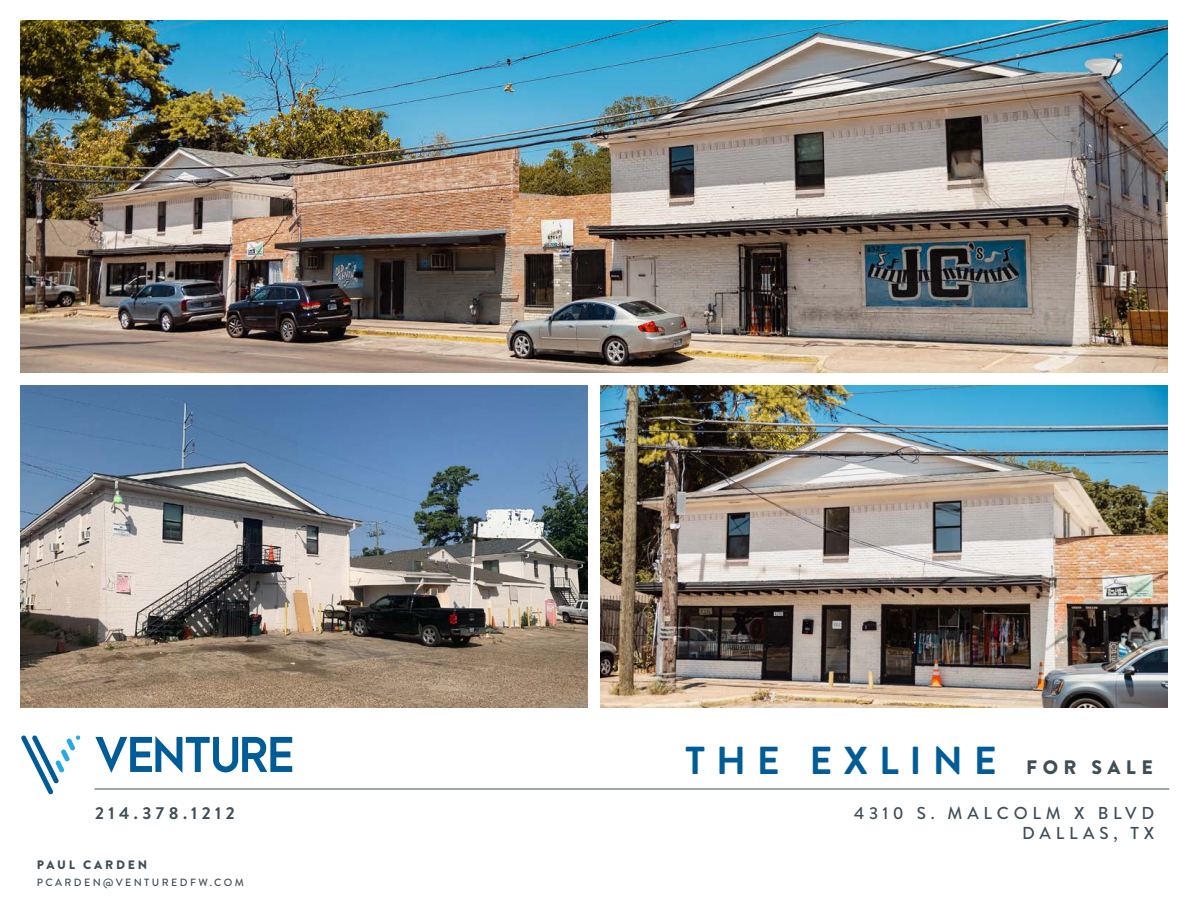
<style>
.page{position:relative;width:1188px;height:918px;background:#fff}
.page>*{position:absolute;margin:0;border:0;box-sizing:border-box;transform-origin:0 0}
.t1{font:700 39px "Brandon Grotesque";letter-spacing:.28em;color:#005c96}
.t2{font:500 17.25px/20.7px "Brandon Grotesque";letter-spacing:.28em;color:#404e57;text-align:right}
.t3{font:700 17.25px "Brandon Grotesque";letter-spacing:.26em;color:#404e57}
.t4{font:900 12.3px "Brandon Grotesque";letter-spacing:.23em;color:#404e57}
.t5{font:500 10.5px "Brandon Grotesque";letter-spacing:.23em;color:#404e57}
.s1{font-weight:900;font-size:19.5px;color:#404e57}
</style>
<div class="page">
<hr style="left:94px;top:789px;width:1075px;height:1px;background:#404e57">
<svg style="left:21px;top:736px;width:60px;height:59px"></svg>
<svg style="left:95px;top:736px;width:197px;height:37px"></svg>
<img style="left:21px;top:21px;width:1146px;height:352px">
<img style="left:21px;top:386px;width:567px;height:321px">
<img style="left:600px;top:386px;width:567px;height:321px">
<p class="t3" style="left:95px;top:801px;width:141px">214.378.1212</p>
<p class="t4" style="left:37px;top:856px;width:112px">PAUL CARDEN</p>
<p class="t5" style="left:37px;top:875px;width:209px">PCARDEN@VENTUREDFW.COM</p>
<h1 class="t1" style="left:686px;top:733px;width:469px">THE EXLINE <span class="s1">FOR SALE</span></h1>
<p class="t2" style="left:854px;top:803px;width:302px">4310 S. MALCOLM X BLVD<br>DALLAS, TX</p>
</div>
